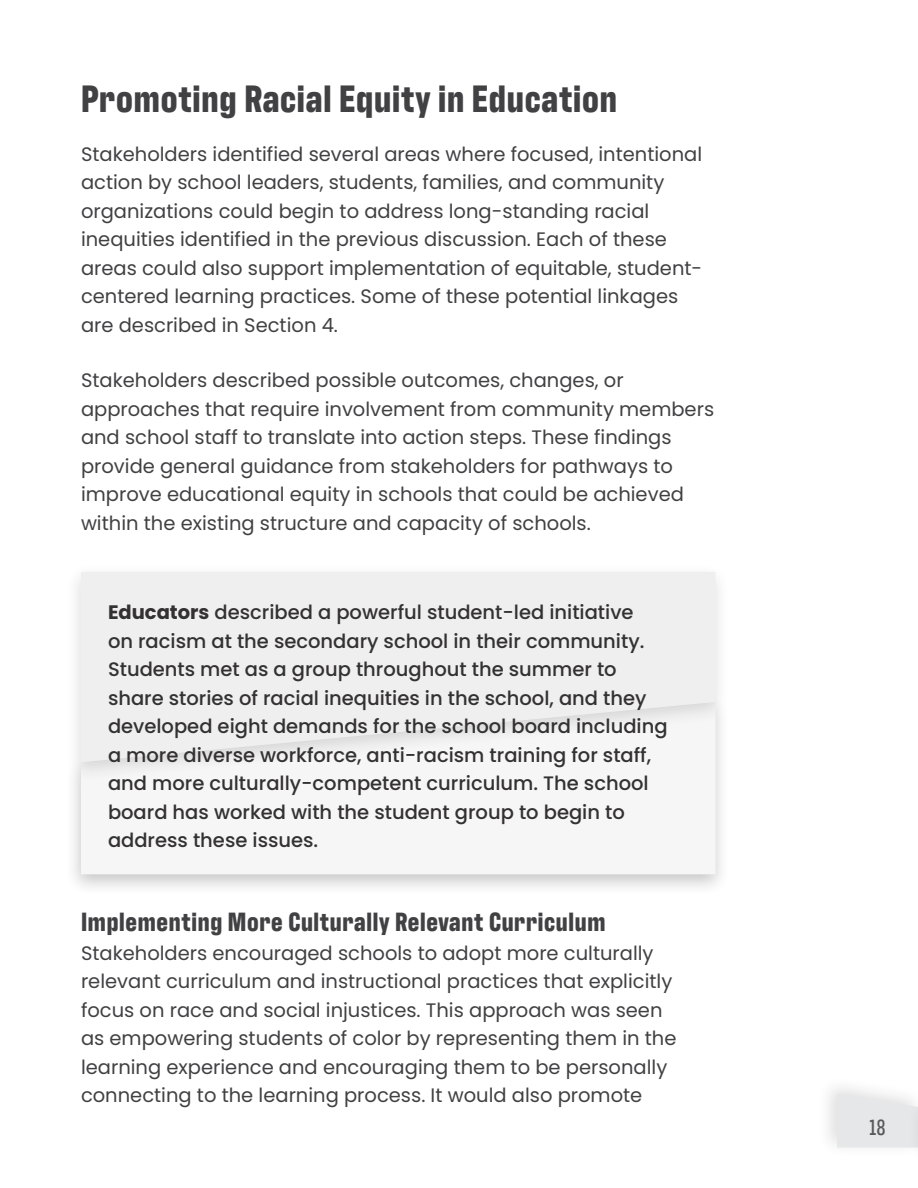
<style>
.page{position:relative;width:918px;height:1188px;background:#fff}
.page>*{position:absolute;margin:0;border:0;box-sizing:border-box;transform-origin:0 0}
.Headline2{font:700 39px "Antarctican Headline";letter-spacing:.02em;color:#414042}
.Headline3{font:700 27px "Antarctican Headline";letter-spacing:.025em;color:#414042}
.t1{font:500 22.5px "Antarctican Headline";color:#58595b}
.Body_Copy1{font:19.5px/28.5px "Poppins";color:#414042}
.Body_Copy1-2{font:500 19.5px/28.5px "Poppins";color:#333132}
.s1{font-weight:700}
</style>
<div class="page">
<div style="left:817px;top:1075px;width:101px;height:83px;background:#231f20;opacity:.15"></div>
<svg style="left:837px;top:1094px;width:81px;height:64px"></svg>
<div style="left:65px;top:694px;width:665px;height:202px;background:#231f20;opacity:.25"></div>
<div style="left:81px;top:784px;width:635px;height:90px;background:#f6f6f6"></div>
<div style="left:65px;top:563px;width:665px;height:221px;background:#efeff0"></div>
<svg style="left:86px;top:702px;width:630px;height:60px"></svg>
<p class="Headline2" style="left:81px;top:71px;width:538px">Promoting Racial Equity in Education</p>
<p class="Body_Copy1" style="left:81px;top:140px;width:623px">Stakeholders identified several areas where focused, intentional action by school leaders, students, families, and community organizations could begin to address long-standing racial inequities identified in the previous discussion. Each of these areas could also support implementation of equitable, student&shy;centered learning practices. Some of these potential linkages are described in Section 4.</p>
<p class="Body_Copy1" style="left:81px;top:366px;width:635px">Stakeholders described possible outcomes, changes, or approaches that require involvement from community members and school staff to translate into action steps. These findings provide general guidance from stakeholders for pathways to improve educational equity in schools that could be achieved within the existing structure and capacity of schools.</p>
<p class="Body_Copy1-2" style="left:108px;top:598px;width:561px"><span class="s1">Educators</span> described a powerful student-led initiative<br>on racism at the secondary school in their community.<br>Students met as a group throughout the summer to share stories of racial inequities in the school, and they developed eight demands for the school board including a more diverse workforce, anti-racism training for staff, and more culturally-competent curriculum. The school board has worked with the student group to begin to address these issues.</p>
<p class="Headline3" style="left:81px;top:903px;width:526px">Implementing More Culturally Relevant Curriculum</p>
<p class="Body_Copy1" style="left:81px;top:939px;width:597px">Stakeholders encouraged schools to adopt more culturally relevant curriculum and instructional practices that explicitly focus on race and social injustices. This approach was seen as empowering students of color by representing them in the learning experience and encouraging them to be personally connecting to the learning process. It would also promote</p>
<p class="t1" style="left:870px;top:1111px;width:17px">18</p>
</div>
